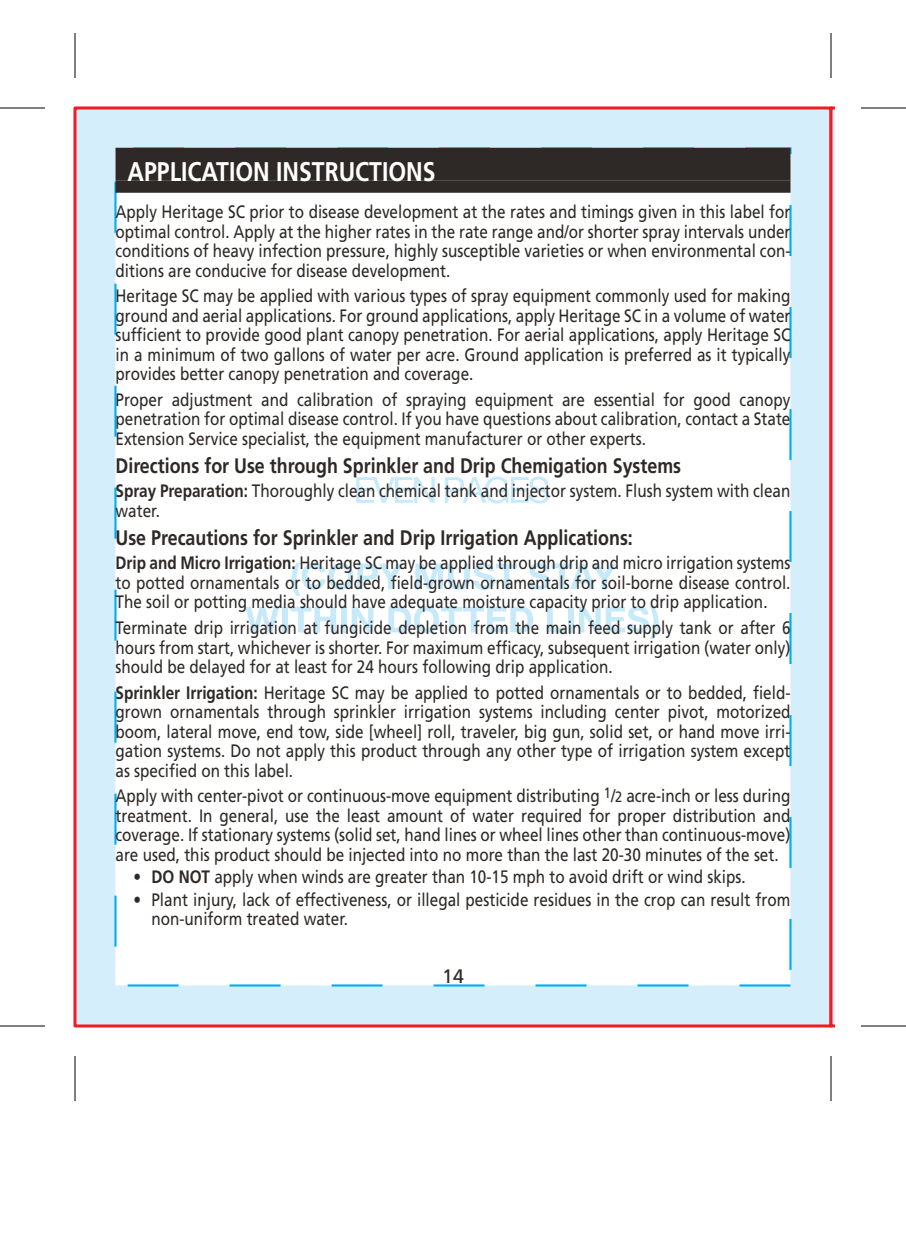
<style>
.page{position:relative;width:906px;height:1242px;background:#fff}
.page>*{position:absolute;margin:0;border:0;box-sizing:border-box;transform-origin:0 0}
.t1{font:700 27px "Frutiger LT Std";color:#fff;scale:.85 1}
.t2{font:700 21px "Frutiger LT Std";color:#2e2926;scale:.85 1}
.t3{font:19.5px "Frutiger LT Std";color:#2e2926}
.t4{font:18px/19.5px "Frutiger LT Std";color:#2e2926;text-align:justify;scale:.85 1}
.s1{font-weight:700}
.s2{font-size:15px}
</style>
<div class="page">
<div style="left:75px;top:108px;width:756px;height:918px;background:#d4effb"></div>
<div style="left:114px;top:147px;width:678px;height:840px;background:#fff;border:2px dashed #00aeef"></div>
<svg style="left:356px;top:477px;width:79px;height:26px"></svg>
<svg style="left:445px;top:477px;width:104px;height:26px"></svg>
<svg style="left:291px;top:563px;width:112px;height:33px"></svg>
<svg style="left:415px;top:563px;width:102px;height:27px"></svg>
<svg style="left:528px;top:563px;width:89px;height:27px"></svg>
<svg style="left:245px;top:607px;width:34px;height:25px"></svg>
<div style="left:282px;top:607px;width:5px;height:25px;background:#c6eafa"></div>
<svg style="left:290px;top:607px;width:46px;height:25px"></svg>
<div style="left:341px;top:607px;width:6px;height:25px;background:#c6eafa"></div>
<svg style="left:352px;top:607px;width:21px;height:25px"></svg>
<svg style="left:388px;top:606px;width:145px;height:27px"></svg>
<svg style="left:547px;top:607px;width:18px;height:25px"></svg>
<div style="left:568px;top:607px;width:6px;height:25px;background:#c6eafa"></div>
<svg style="left:579px;top:606px;width:80px;height:33px"></svg>
<svg style="left:829px;top:106px;width:5px;height:921px;background:#e4656d"></svg>
<div style="left:116px;top:148px;width:674px;height:33px;background:#2e2926"></div>
<div style="left:116px;top:181px;width:674px;height:12px;background:#2e2926"></div>
<hr style="left:0;top:107px;width:45px;height:2px;background:#000">
<hr style="left:861px;top:107px;width:45px;height:2px;background:#000">
<hr style="left:0;top:1025px;width:45px;height:2px;background:#000">
<hr style="left:861px;top:1025px;width:45px;height:2px;background:#000">
<hr style="left:74px;top:33px;width:2px;height:45px;background:#000">
<hr style="left:74px;top:1056px;width:2px;height:45px;background:#000">
<hr style="left:830px;top:33px;width:2px;height:45px;background:#000">
<hr style="left:830px;top:1056px;width:2px;height:45px;background:#000">
<p class="t1" style="left:128px;top:156px;width:364px">APPLICATION INSTRUCTIONS</p>
<p class="t4" style="left:116px;top:202px;width:796px">Apply Heritage SC prior to disease development at the rates and timings given in this label for optimal control. Apply at the higher rates in the rate range and/or shorter spray intervals under conditions of heavy infection pressure, highly susceptible varieties or when environmental con&shy;ditions are conducive for disease development.</p>
<p class="t4" style="left:116px;top:286px;width:796px">Heritage SC may be applied with various types of spray equipment commonly used for making ground and aerial applications. For ground applications, apply Heritage SC in a volume of water sufficient to provide good plant canopy penetration. For aerial applications, apply Heritage SC in a minimum of two gallons of water per acre. Ground application is preferred as it typically provides better canopy penetration and coverage.</p>
<p class="t4" style="left:116px;top:390px;width:796px">Proper adjustment and calibration of spraying equipment are essential for good canopy penetration for optimal disease control. If you have questions about calibration, contact a State Extension Service specialist, the equipment manufacturer or other experts.</p>
<p class="t2" style="left:116px;top:454px;width:667px">Directions for Use through Sprinkler and Drip Chemigation Systems</p>
<p class="t4" style="left:116px;top:481px;width:796px"><span class="s1">Spray Preparation:</span> Thoroughly clean chemical tank and injector system. Flush system with clean water.</p>
<p class="t2" style="left:116px;top:526px;width:610px">Use Precautions for Sprinkler and Drip Irrigation Applications:</p>
<p class="t4" style="left:116px;top:554px;width:796px"><span class="s1">Drip and Micro Irrigation:</span> Heritage SC may be applied through drip and micro irrigation systems to potted ornamentals or to bedded, field-grown ornamentals for soil-borne disease control.<br>The soil or potting media should have adequate moisture capacity prior to drip application.</p>
<p class="t4" style="left:116px;top:618px;width:796px">Terminate drip irrigation at fungicide depletion from the main feed supply tank or after 6 hours from start, whichever is shorter. For maximum efficacy, subsequent irrigation (water only) should be delayed for at least for 24 hours following drip application.</p>
<p class="t4" style="left:116px;top:683px;width:796px"><span class="s1">Sprinkler Irrigation:</span> Heritage SC may be applied to potted ornamentals or to bedded, field&shy;grown ornamentals through sprinkler irrigation systems including center pivot, motorized boom, lateral move, end tow, side [wheel] roll, traveler, big gun, solid set, or hand move irri&shy;gation systems. Do not apply this product through any other type of irrigation system except as specified on this label.</p>
<p class="t4" style="left:116px;top:786px;width:796px">Apply with center-pivot or continuous-move equipment distributing <sup>1</sup>/<span class="s2">2</span> acre-inch or less during treatment. In general, use the least amount of water required for proper distribution and coverage. If stationary systems (solid set, hand lines or wheel lines other than continuous-move) are used, this product should be injected into no more than the last 20-30 minutes of the set.</p>
<p class="t4" style="left:134px;top:867px;width:722px">• <span class="s1">DO NOT</span> apply when winds are greater than 10-15 mph to avoid drift or wind skips.</p>
<p class="t4" style="left:152px;top:890px;width:753px;text-indent:-18px">• Plant injury, lack of effectiveness, or illegal pesticide residues in the crop can result from non-uniform treated water.</p>
<p class="t3" style="left:442px;top:965px;width:23px">14</p>
</div>
